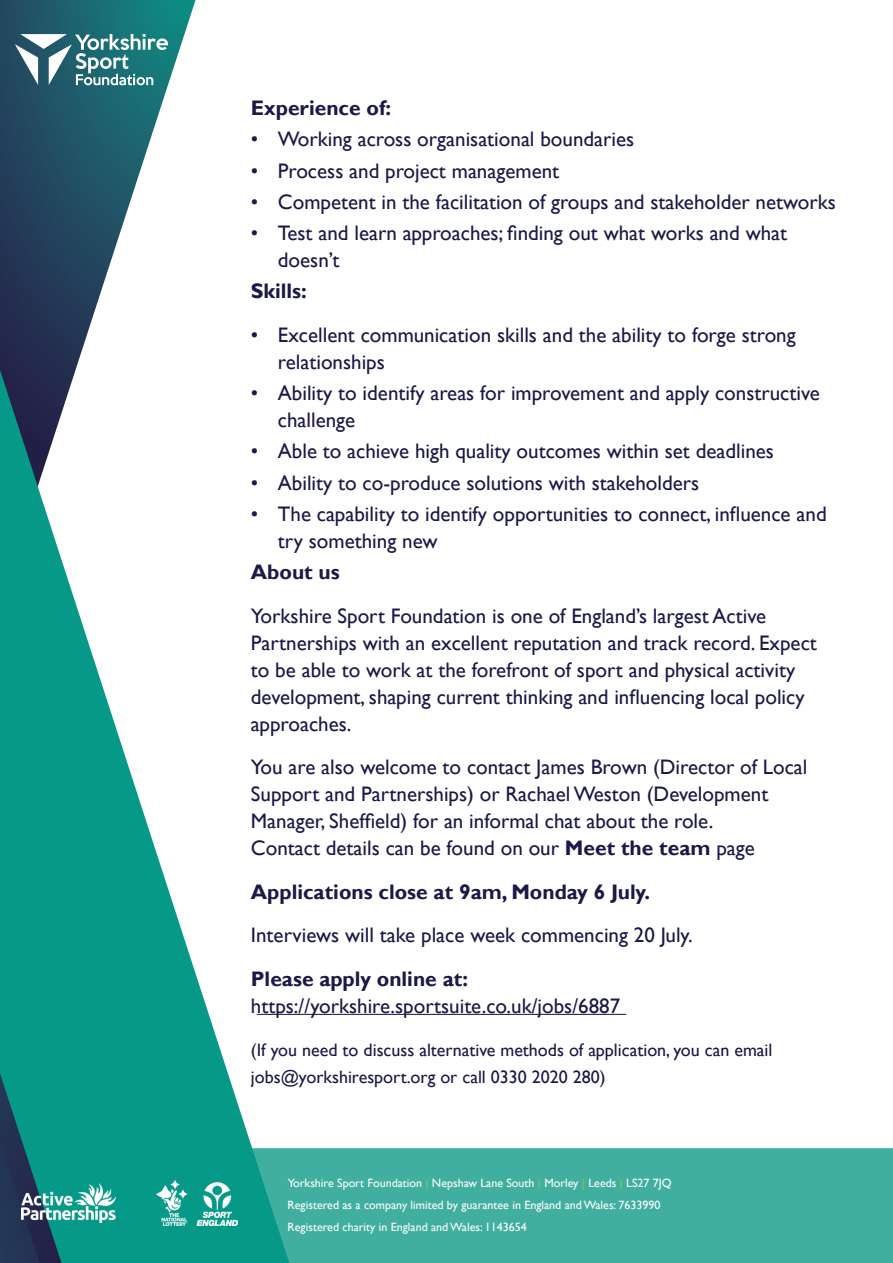
<style>
.page{position:relative;width:893px;height:1263px;background:#fff}
.page>*{position:absolute;margin:0;border:0;box-sizing:border-box;transform-origin:0 0}
.t1{font:21px/27px "Gill Sans";color:#1a1948}
.t2{font:700 21px "Gill Sans";color:#1a1948}
.t3{font:21px "Gill Sans";color:#1a1948}
.t4{font:18px/27px "Gill Sans";color:#1a1948}
.t5{font:12px/22px "Gill Sans";color:#fff}
.s1{font-weight:700}
.s2{color:#8dc63f}
</style>
<div class="page">
<div style="left:293px;top:1148px;width:600px;height:115px;background:#41afa0"></div>
<svg style="left:0;top:0;width:196px;height:36px;background:#216f77"></svg>
<svg style="left:0;top:36px;width:293px;height:1227px"></svg>
<svg style="left:0;top:1034px;width:66px;height:229px;background:#127072"></svg>
<img style="left:21px;top:1183px;width:95px;height:39px">
<img style="left:156px;top:1180px;width:81px;height:46px">
<svg style="left:15px;top:34px;width:153px;height:51px"></svg>
<hr style="left:257px;top:1014px;width:369px;height:1px;background:#1a1948">
<p class="t2" style="left:251px;top:96px;width:142px">Experience of:</p>
<p class="t1" style="left:251px;top:126px;width:385px">• Working across organisational boundaries</p>
<p class="t1" style="left:251px;top:157px;width:310px">• Process and project management</p>
<p class="t1" style="left:251px;top:188px;width:586px">• Competent in the facilitation of groups and stakeholder networks</p>
<p class="t1" style="left:278px;top:219px;width:511px;text-indent:-27px">• Test and learn approaches; finding out what works and what doesn’t</p>
<p class="t2" style="left:251px;top:279px;width:58px">Skills:</p>
<p class="t1" style="left:278px;top:321px;width:519px;text-indent:-27px">• Excellent communication skills and the ability to forge strong relationships</p>
<p class="t1" style="left:278px;top:379px;width:543px;text-indent:-27px">• Ability to identify areas for improvement and apply constructive challenge</p>
<p class="t1" style="left:251px;top:438px;width:525px">• Able to achieve high quality outcomes within set deadlines</p>
<p class="t1" style="left:251px;top:469px;width:450px">• Ability to co-produce solutions with stakeholders</p>
<p class="t1" style="left:278px;top:500px;width:550px;text-indent:-27px">• The capability to identify opportunities to connect, influence and try something new</p>
<p class="t2" style="left:251px;top:560px;width:90px">About us</p>
<p class="t1" style="left:251px;top:602px;width:567px">Yorkshire Sport Foundation is one of England’s largest Active Partnerships with an excellent reputation and track record. Expect to be able to work at the forefront of sport and physical activity development, shaping current thinking and influencing local policy approaches.</p>
<p class="t1" style="left:251px;top:753px;width:558px">You are also welcome to contact James Brown (Director of Local Support and Partnerships) or Rachael Weston (Development Manager, Sheffield) for an informal chat about the role.<br>Contact details can be found on our <span class="s1">Meet the team</span> page</p>
<p class="t2" style="left:251px;top:879px;width:401px">Applications close at 9am, Monday 6 July.</p>
<p class="t1" style="left:251px;top:921px;width:443px">Interviews will take place week commencing 20 July.</p>
<p class="t2" style="left:251px;top:966px;width:219px">Please apply online at:</p>
<p class="t3" style="left:251px;top:993px;width:371px">https://yorkshire.sportsuite.co.uk/jobs/6887</p>
<p class="t4" style="left:251px;top:1036px;width:523px">(If you need to discuss alternative methods of application, you can email jobs@yorkshiresport.org or call 0330 2020 280)</p>
<p class="t5" style="left:288px;top:1171px;width:386px">Yorkshire Sport Foundation <span class="s2">|</span> Nepshaw Lane South <span class="s2">|</span> Morley <span class="s2">|</span> Leeds <span class="s2">|</span> LS27 7JQ<br>Registered as a company limited by guarantee in England and Wales: 7633990<br>Registered charity in England and Wales: 1143654</p>
</div>
